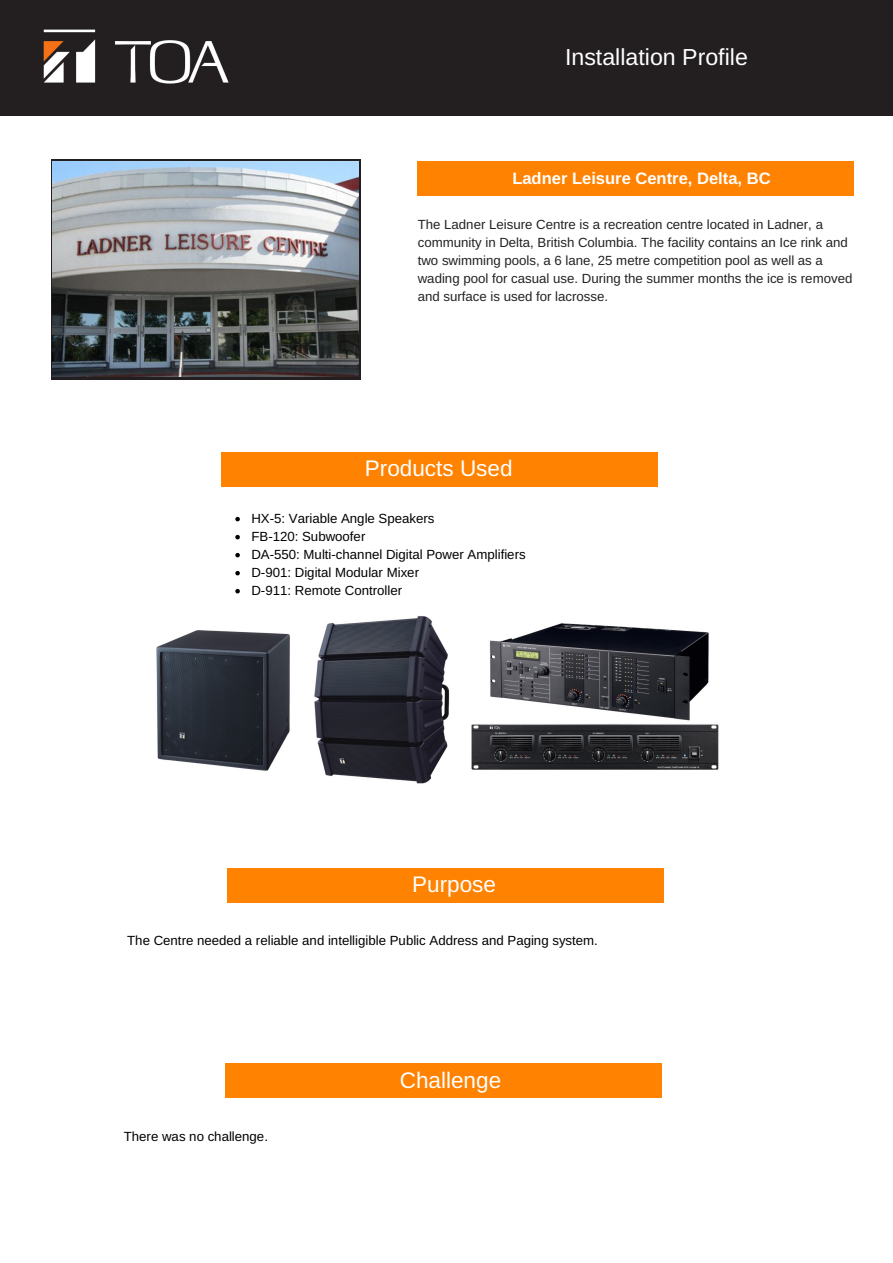
<style>
.page{position:relative;width:893px;height:1263px;background:#fff}
.page>*{position:absolute;margin:0;border:0;box-sizing:border-box;transform-origin:0 0}
.t1{font:23.25px "Arimo";color:#fff}
.t2{font:22.5px "Arimo";color:#fff}
.t3{font:700 16.5px "Arimo";color:#fff}
.t4{font:13.2px/18px "Arimo";color:#222}
.t5{font:13.2px/18px "Arimo";color:#000}
</style>
<div class="page">
<div style="left:417px;top:161px;width:436px;height:35px;background:#ff8200"></div>
<svg style="left:235px;top:517px;width:5px;height:4px"></svg>
<svg style="left:235px;top:535px;width:5px;height:4px"></svg>
<svg style="left:235px;top:553px;width:5px;height:4px"></svg>
<svg style="left:235px;top:571px;width:5px;height:4px"></svg>
<svg style="left:235px;top:589px;width:5px;height:4px"></svg>
<div style="left:51px;top:159px;width:309px;height:220px;background:linear-gradient(to right,#231f20,#231f20)"></div>
<div style="left:221px;top:452px;width:437px;height:34px;background:#ff8200"></div>
<div style="left:227px;top:868px;width:437px;height:35px;background:#ff8200"></div>
<div style="left:225px;top:1063px;width:437px;height:35px;background:#ff8200"></div>
<div style="left:0;top:0;width:893px;height:116px;background:#231f20"></div>
<img style="left:43px;top:29px;width:186px;height:55px">
<img style="left:53px;top:161px;width:305px;height:215px">
<img style="left:156px;top:630px;width:134px;height:141px">
<img style="left:314px;top:616px;width:135px;height:168px">
<img style="left:471px;top:724px;width:248px;height:46px">
<img style="left:489px;top:623px;width:220px;height:98px">
<h1 class="t1" style="left:565px;top:44px;width:184px">Installation Profile</h1>
<p class="t3" style="left:512px;top:169px;width:260px">Ladner Leisure Centre, Delta, BC</p>
<p class="t4" style="left:418px;top:215px;width:436px">The Ladner Leisure Centre is a recreation centre located in Ladner, a community in Delta, British Columbia. The facility contains an Ice rink and two swimming pools, a 6 lane, 25 metre competition pool as well as a wading pool for casual use. During the summer months the ice is removed and surface is used for lacrosse.</p>
<h2 class="t2" style="left:365px;top:456px;width:149px">Products Used</h2>
<p class="t5" style="left:251px;top:509px;width:276px">HX-5: Variable Angle Speakers<br>FB-120: Subwoofer<br>DA-550: Multi-channel Digital Power Amplifiers<br>D-901: Digital Modular Mixer<br>D-911: Remote Controller</p>
<h2 class="t2" style="left:412px;top:871px;width:85px">Purpose</h2>
<p class="t5" style="left:127px;top:931px;width:472px">The Centre needed a reliable and intelligible Public Address and Paging system.</p>
<p class="t5" style="left:124px;top:1127px;width:146px">There was no challenge.</p>
<h2 class="t2" style="left:400px;top:1067px;width:103px">Challenge</h2>
</div>
